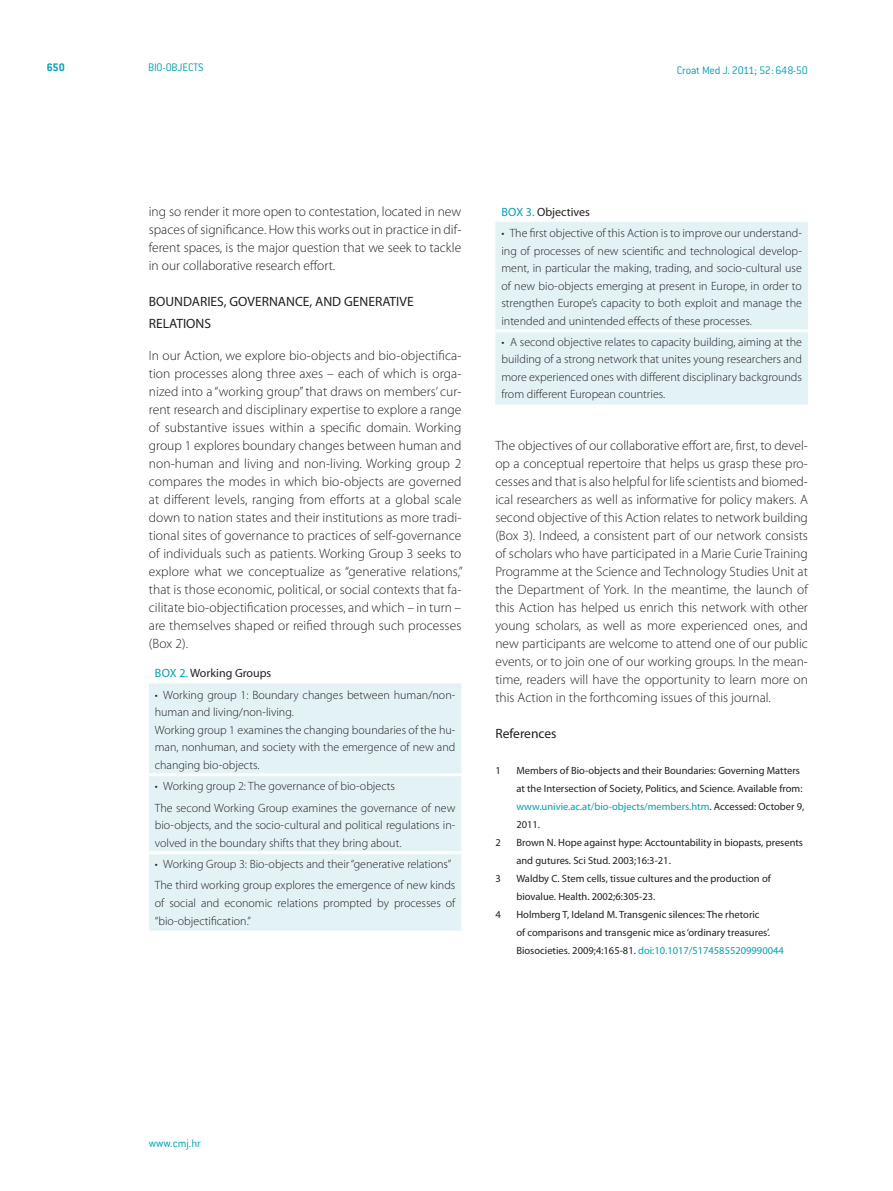
<style>
.page{position:relative;width:893px;height:1191px;background:#fff}
.page>*{position:absolute;margin:0;border:0;box-sizing:border-box;transform-origin:0 0}
.t1{font:300 13.5px/18px "Myriad Pro";color:#231f20;text-align:justify}
.t2{font:13.5px/21.8px "Myriad Pro";color:#231f20}
.t3{font:300 12px/17.5px "Myriad Pro";color:#231f20}
.t4{font:300 12px "ITC Conduit LTCE";letter-spacing:-.015em;color:#009fb4}
.t5{font:12px "Myriad Pro";color:#231f20}
.t6{font:700 12px "ITC Conduit LTCE";color:#009fb4}
.t7{font:10.5px/18px "Myriad Pro";color:#231f20}
.s1{color:#009fb4}
</style>
<div class="page">
<div style="left:149px;top:683px;width:312px;height:247px;background:#e2f2f5"></div>
<hr style="left:149px;top:773px;width:312px;height:3px;background:#fff">
<hr style="left:149px;top:851px;width:312px;height:3px;background:#fff">
<div style="left:495px;top:222px;width:313px;height:182px;background:#e2f2f5"></div>
<hr style="left:495px;top:329px;width:313px;height:3px;background:#fff">
<p class="t6" style="left:47px;top:60px;width:20px">650</p>
<p class="t4" style="left:148px;top:61px;width:57px">BIO-OBJECTS</p>
<p class="t4" style="left:677px;top:63px;width:133px">Croat Med J. 2011; 52: 648-50</p>
<p class="t1" style="left:149px;top:202px;width:314px">ing so render it more open to contestation, located in new spaces of significance. How this works out in practice in dif&shy;ferent spaces, is the major question that we seek to tackle in our collaborative research effort.</p>
<p class="t2" style="left:149px;top:290px;width:266px">BOUNDARIES, GOVERNANCE, AND GENERATIVE<br>RELATIONS</p>
<p class="t1" style="left:149px;top:346px;width:315px">In our Action, we explore bio-objects and bio-objectifica&shy;tion processes along three axes – each of which is orga&shy;nized into a “working group” that draws on members’ cur&shy;rent research and disciplinary expertise to explore a range of substantive issues within a specific domain. Working group 1 explores boundary changes between human and non-human and living and non-living. Working group 2 compares the modes in which bio-objects are governed at different levels, ranging from efforts at a global scale down to nation states and their institutions as more tradi&shy;tional sites of governance to practices of self-governance of individuals such as patients. Working Group 3 seeks to explore what we conceptualize as “generative relations,” that is those economic, political, or social contexts that fa&shy;cilitate bio-objectification processes, and which – in turn – are themselves shaped or reified through such processes (Box 2).</p>
<p class="t5" style="left:155px;top:666px;width:118px"><span class="s1">Box 2.</span> Working Groups</p>
<p class="t3" style="left:155px;top:685px;width:302px">• Working group 1: Boundary changes between human/non&shy;human and living/non-living.<br>Working group 1 examines the changing boundaries of the hu&shy;man, nonhuman, and society with the emergence of new and changing bio-objects.</p>
<p class="t3" style="left:155px;top:774px;width:302px;line-height:21.8px">• Working group 2: The governance of bio-objects<br>The second Working Group examines the governance of new</p>
<p class="t3" style="left:155px;top:816px;width:302px">bio-objects, and the socio-cultural and political regulations in&shy;volved in the boundary shifts that they bring about.</p>
<p class="t3" style="left:155px;top:852px;width:302px;line-height:21.8px">• Working Group 3: Bio-objects and their“generative relations”<br>The third working group explores the emergence of new kinds</p>
<p class="t3" style="left:155px;top:894px;width:302px">of social and economic relations prompted by processes of “bio-objectification.”</p>
<p class="t5" style="left:501px;top:204px;width:90px"><span class="s1">Box 3.</span> Objectives</p>
<p class="t3" style="left:501px;top:224px;width:302px;text-align:justify">• The first objective of this Action is to improve our understand&shy;ing of processes of new scientific and technological develop&shy;ment, in particular the making, trading, and socio-cultural use of new bio-objects emerging at present in Europe, in order to strengthen Europe’s capacity to both exploit and manage the intended and unintended effects of these processes.</p>
<p class="t3" style="left:501px;top:333px;width:302px;text-align:justify">• A second objective relates to capacity building, aiming at the building of a strong network that unites young researchers and more experienced ones with different disciplinary backgrounds from different European countries.</p>
<p class="t1" style="left:495px;top:436px;width:314px">The objectives of our collaborative effort are, first, to devel&shy;op a conceptual repertoire that helps us grasp these pro&shy;cesses and that is also helpful for life scientists and biomed&shy;ical researchers as well as informative for policy makers. A second objective of this Action relates to network building (Box 3). Indeed, a consistent part of our network consists of scholars who have participated in a Marie Curie Training Programme at the Science and Technology Studies Unit at the Department of York. In the meantime, the launch of this Action has helped us enrich this network with other young scholars, as well as more experienced ones, and new participants are welcome to attend one of our public events, or to join one of our working groups. In the mean&shy;time, readers will have the opportunity to learn more on this Action in the forthcoming issues of this journal.</p>
<p class="t2" style="left:495px;top:722px;width:63px">References</p>
<p class="t7" style="left:495px;top:761px;width:7px">1</p>
<p class="t7" style="left:516px;top:761px;width:289px">Members of Bio-objects and their Boundaries: Governing Matters at the Intersection of Society, Politics, and Science. Available from: <span class="s1">www.univie.ac.at/bio-objects/members.htm</span>. Accessed: October 9, 2011.</p>
<p class="t7" style="left:495px;top:833px;width:7px">2</p>
<p class="t7" style="left:516px;top:833px;width:288px">Brown N. Hope against hype: Acctountability in biopasts, presents and gutures. Sci Stud. 2003;16:3-21.</p>
<p class="t7" style="left:495px;top:869px;width:7px">3</p>
<p class="t7" style="left:516px;top:869px;width:256px">Waldby C. Stem cells, tissue cultures and the production of biovalue. Health. 2002;6:305-23.</p>
<p class="t7" style="left:495px;top:905px;width:7px">4</p>
<p class="t7" style="left:516px;top:905px;width:269px">Holmberg T, Ideland M. Transgenic silences: The rhetoric<br>of comparisons and transgenic mice as ‘ordinary treasures’.<br>Biosocieties. 2009;4:165-81. <span class="s1">doi:10.1017/S1745855209990044</span></p>
<p class="t4" style="left:149px;top:1136px;width:54px">www.cmj.hr</p>
</div>
